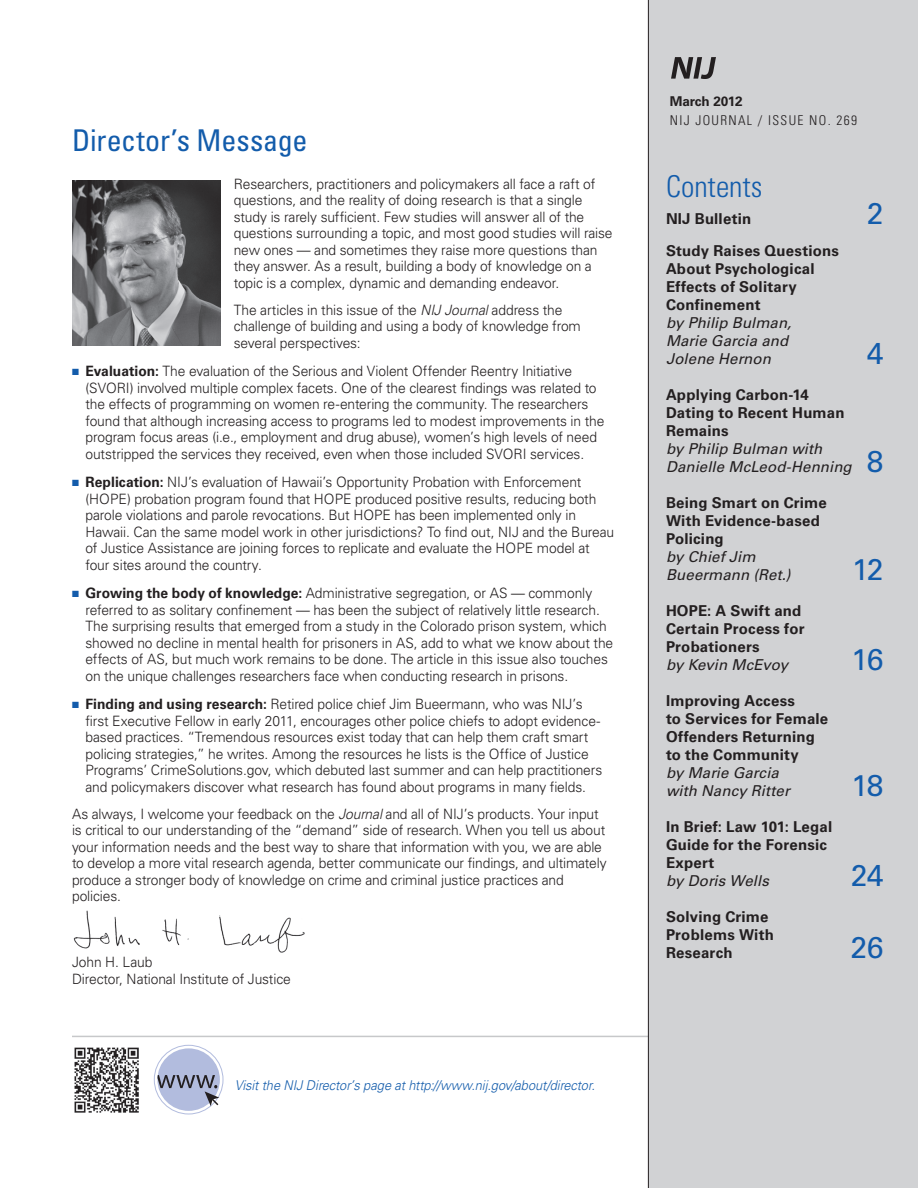
<style>
.page{position:relative;width:918px;height:1188px;background:#fff}
.page>*{position:absolute;margin:0;border:0;box-sizing:border-box;transform-origin:0 0}
._2__Subhead_01{font:condensed 30px "Univers LT Std";letter-spacing:-.005em;color:#135cab}
.t1{font:30px "Univers LT Std";letter-spacing:-.045em;color:#135cab}
._2__Subhead_01-2{font:300 condensed 30px "Univers LT Std";color:#135cab}
.t2{font:700 15px/18px "Univers LT Std";letter-spacing:.015em;color:#231f20}
.t3{font:300 14.25px/16.5px "Univers LT Std";letter-spacing:-.01em;color:#231f20}
._3__Body_text{font:italic 300 13.5px "Univers LT Std";letter-spacing:-.005em;color:#135cab;scale:.95 1}
.t4{font:300 condensed 13.5px "Univers LT Std";letter-spacing:.1em;color:#231f20}
.t5{font:700 13.5px "Univers LT Std";color:#231f20}
.s1{font-style:italic}
.s2{color:#135cab}
.s3{font-weight:700}
.s4{font-weight:400;font-style:italic}
.s5{font-weight:400;font-size:30px;color:#135cab}
</style>
<div class="page">
<hr style="left:72px;top:1036px;width:617px;height:1px;background:#c7c8ca">
<div style="left:648px;top:0;width:270px;height:1188px;background:#d1d2d4"></div>
<hr style="left:648px;top:0;width:1px;height:1188px;background:#231f20">
<img style="left:672px;top:58px;width:44px;height:21px">
<img style="left:72px;top:180px;width:148px;height:166px">
<div style="left:157px;top:1048px;width:63px;height:63px;background:#b2bcde;border-radius:50%"></div>
<div style="left:154px;top:1045px;width:69px;height:69px;border:1px solid #b2bcde;border-radius:50%"></div>
<svg style="left:157px;top:1075px;width:63px;height:32px"></svg>
<img style="left:73px;top:910px;width:232px;height:43px">
<img style="left:74px;top:1047px;width:65px;height:65px">
<p class="_2__Subhead_01" style="left:72px;top:121px;width:237px">Director’s Message</p>
<p class="t3" style="left:234px;top:175px;width:380px">Researchers, practitioners and policymakers all face a raft of questions, and the reality of doing research is that a single study is rarely sufficient. Few studies will answer all of the questions surrounding a topic, and most good studies will raise new ones — and sometimes they raise more questions than they answer. As a result, building a body of knowledge on a topic is a complex, dynamic and demanding endeavor.</p>
<p class="t3" style="left:234px;top:301px;width:349px">The articles in this issue of the <span class="s1">NIJ Journal</span> address the challenge of building and using a body of knowledge from several perspectives:</p>
<p class="t3" style="left:86px;top:363px;width:520px;text-indent:-14px"><span class="s2">■</span> <span class="s3">Evaluation:</span> The evaluation of the Serious and Violent Offender Reentry Initiative (SVORI) involved multiple complex facets. One of the clearest findings was related to the effects of programming on women re-entering the community. The researchers found that although increasing access to programs led to modest improvements in the program focus areas (i.e., employment and drug abuse), women’s high levels of need outstripped the services they received, even when those included SVORI services.</p>
<p class="t3" style="left:86px;top:474px;width:530px;text-indent:-14px"><span class="s2">■</span> <span class="s3">Replication:</span> NIJ’s evaluation of Hawaii’s Opportunity Probation with Enforcement (HOPE) probation program found that HOPE produced positive results, reducing both parole violations and parole revocations. But HOPE has been implemented only in Hawaii. Can the same model work in other jurisdictions? To find out, NIJ and the Bureau of Justice Assistance are joining forces to replicate and evaluate the HOPE model at four sites around the country.</p>
<p class="t3" style="left:86px;top:585px;width:529px;text-indent:-14px"><span class="s2">■</span> <span class="s3">Growing the body of knowledge:</span> Administrative segregation, or AS — commonly referred to as solitary confinement — has been the subject of relatively little research.<br>The surprising results that emerged from a study in the Colorado prison system, which showed no decline in mental health for prisoners in AS, add to what we know about the effects of AS, but much work remains to be done. The article in this issue also touches on the unique challenges researchers face when conducting research in prisons.</p>
<p class="t3" style="left:86px;top:696px;width:518px;text-indent:-14px"><span class="s2">■</span> <span class="s3">Finding and using research:</span> Retired police chief Jim Bueermann, who was NIJ’s first Executive Fellow in early 2011, encourages other police chiefs to adopt evidence&shy;based practices. “Tremendous resources exist today that can help them craft smart policing strategies,” he writes. Among the resources he lists is the Office of Justice Programs’ CrimeSolutions.gov, which debuted last summer and can help practitioners and policymakers discover what research has found about programs in many fields.</p>
<p class="t3" style="left:72px;top:805px;width:536px">As always, I welcome your feedback on the <span class="s1">Journal</span> and all of NIJ’s products. Your input is critical to our understanding of the “demand” side of research. When you tell us about your information needs and the best way to share that information with you, we are able to develop a more vital research agenda, better communicate our findings, and ultimately produce a stronger body of knowledge on crime and criminal justice practices and policies.</p>
<p class="t3" style="left:72px;top:954px;width:220px">John H. Laub<br>Director, National Institute of Justice</p>
<p class="_3__Body_text" style="left:235px;top:1077px;width:381px">Visit the NIJ Director’s page at http://www.nij.gov/about/director.</p>
<p class="t5" style="left:670px;top:94px;width:74px">March 2012</p>
<p class="t4" style="left:670px;top:112px;width:189px">NIJ JOURNAL / ISSUE NO. 269</p>
<p class="_2__Subhead_01-2" style="left:666px;top:169px;width:98px">Contents</p>
<p class="t2" style="left:666px;top:210px;width:87px">NIJ Bulletin</p>
<p class="t1" style="left:867px;top:196px;width:18px">2</p>
<p class="t2" style="left:666px;top:242px;width:174px">Study Raises Questions<br>About Psychological<br>Effects of Solitary<br>Confinement<br><span class="s4">by Philip Bulman,<br>Marie Garcia and<br>Jolene Hernon</span></p>
<p class="t1" style="left:867px;top:335px;width:18px">4</p>
<p class="t2" style="left:666px;top:386px;width:219px">Applying Carbon-14<br>Dating to Recent Human<br>Remains<br><span class="s4">by Philip Bulman with<br>Danielle McLeod-Henning</span> <span class="s5">8</span></p>
<p class="t2" style="left:666px;top:494px;width:162px">Being Smart on Crime<br>With Evidence-based<br>Policing<br><span class="s4">by Chief Jim<br>Bueermann (Ret.)</span></p>
<p class="t1" style="left:852px;top:551px;width:33px">12</p>
<p class="t2" style="left:666px;top:602px;width:140px">HOPE: A Swift and<br>Certain Process for<br>Probationers<br><span class="s4">by Kevin McEvoy</span></p>
<p class="t2" style="left:666px;top:692px;width:164px">Improving Access<br>to Services for Female<br>Offenders Returning to the Community<br><span class="s4">by Marie Garcia<br>with Nancy Ritter</span></p>
<p class="t2" style="left:666px;top:818px;width:168px">In Brief: Law 101: Legal<br>Guide for the Forensic<br>Expert<br><span class="s4">by Doris Wells</span></p>
<p class="t2" style="left:666px;top:908px;width:109px">Solving Crime<br>Problems With<br>Research</p>
<p class="t1" style="left:852px;top:641px;width:33px">16</p>
<p class="t1" style="left:851px;top:767px;width:34px">18</p>
<p class="t1" style="left:851px;top:857px;width:34px">24</p>
<p class="t1" style="left:850px;top:929px;width:35px">26</p>
</div>
